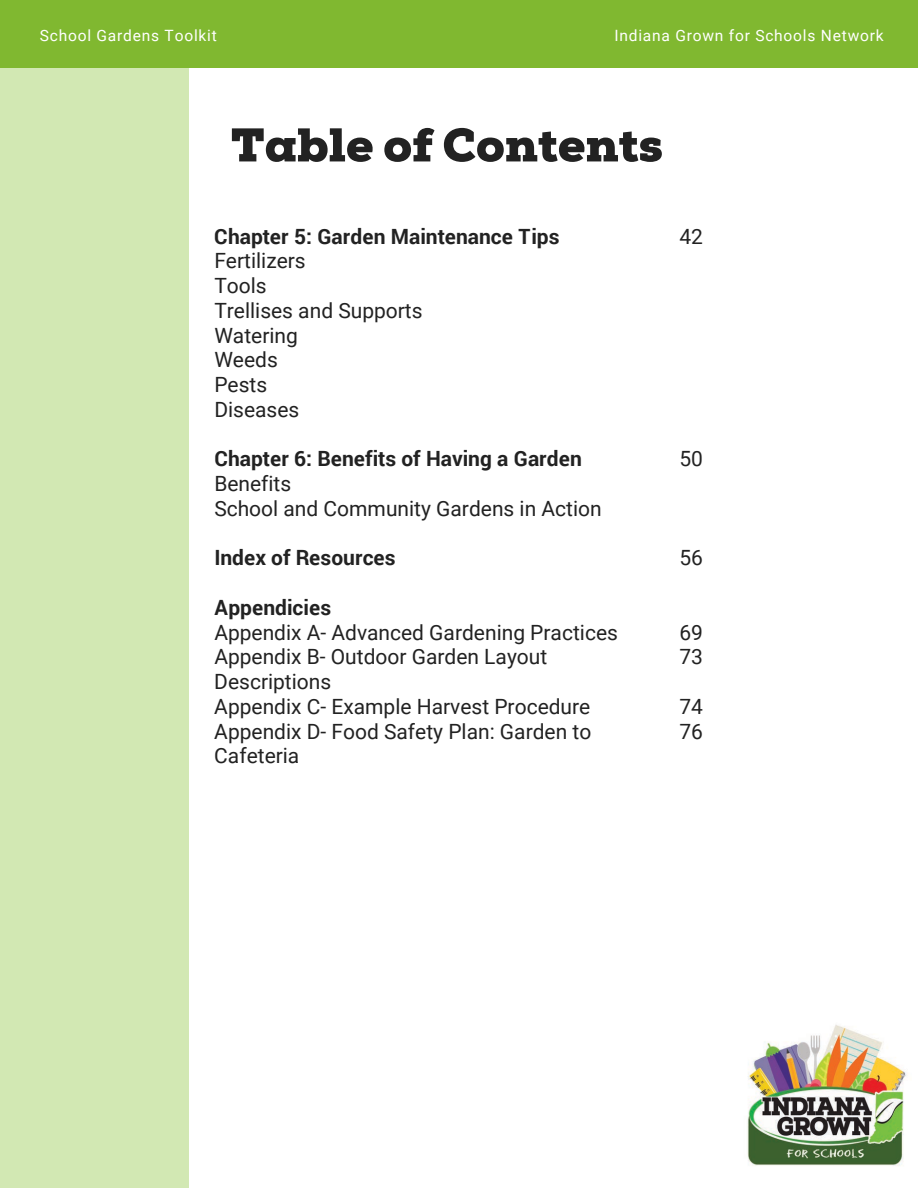
<style>
.page{position:relative;width:918px;height:1188px;background:#fff}
.page>*{position:absolute;margin:0;border:0;box-sizing:border-box;transform-origin:0 0}
.t1{font:21px/24.8px "Roboto";color:#222}
.t2{font:700 21px "Roboto";color:#222}
.t3{font:15.6px "Roboto";letter-spacing:.05em;color:#fff}
</style>
<div class="page">
<div style="left:0;top:68px;width:189px;height:1120px;background:#d2e8b3"></div>
<img style="left:747px;top:1025px;width:160px;height:141px">
<svg style="left:232px;top:128px;width:141px;height:34px"></svg>
<svg style="left:384px;top:128px;width:51px;height:34px"></svg>
<svg style="left:444px;top:128px;width:218px;height:34px"></svg>
<div style="left:0;top:0;width:918px;height:67px;background:#80b830"></div>
<p class="t3" style="left:40px;top:24px;width:178px">School Gardens Toolkit</p>
<p class="t3" style="left:614px;top:24px;width:271px">Indiana Grown for Schools Network</p>
<p class="t2" style="left:214px;top:221px;width:347px">Chapter 5: Garden Maintenance Tips</p>
<p class="t1" style="left:214px;top:248px;width:210px">Fertilizers<br>Tools<br>Trellises and Supports<br>Watering<br>Weeds<br>Pests<br>Diseases</p>
<p class="t2" style="left:214px;top:444px;width:369px">Chapter 6: Benefits of Having a Garden</p>
<p class="t1" style="left:214px;top:470px;width:389px">Benefits<br>School and Community Gardens in Action</p>
<p class="t2" style="left:214px;top:543px;width:183px">Index of Resources</p>
<p class="t2" style="left:214px;top:593px;width:118px">Appendicies</p>
<p class="t1" style="left:214px;top:619px;width:405px">Appendix A- Advanced Gardening Practices<br>Appendix B- Outdoor Garden Layout<br>Descriptions<br>Appendix C- Example Harvest Procedure<br>Appendix D- Food Safety Plan: Garden to<br>Cafeteria</p>
<p class="t1" style="left:679px;top:223px;width:25px">42</p>
<p class="t1" style="left:679px;top:446px;width:25px">50</p>
<p class="t1" style="left:679px;top:545px;width:25px">56</p>
<p class="t1" style="left:679px;top:619px;width:25px">69<br>73</p>
<p class="t1" style="left:679px;top:693px;width:25px">74<br>76</p>
</div>
